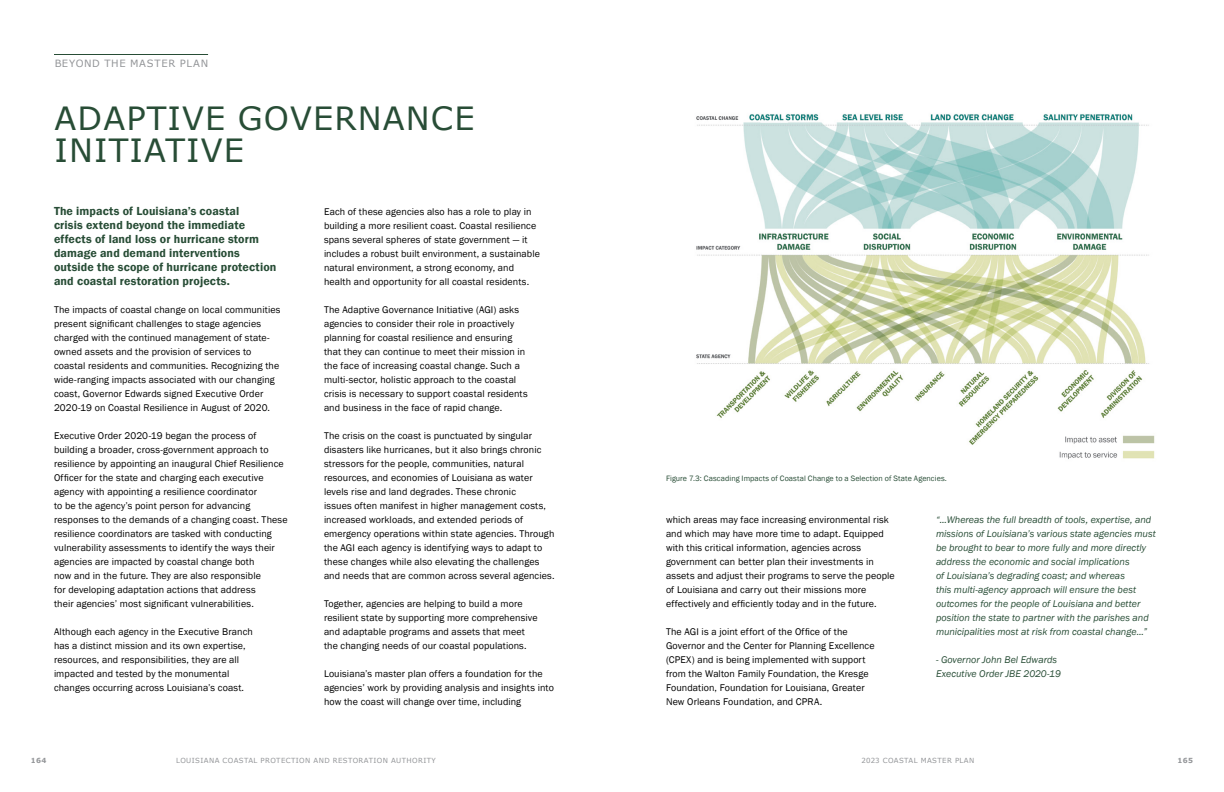
<style>
.page{position:relative;width:1224px;height:792px;background:#fff}
.page>*{position:absolute;margin:0;border:0;box-sizing:border-box;transform-origin:0 0}
.t1{font:32px/32px "Verdana";letter-spacing:.035em;color:#284d36}
.t2{font:600 12px/14px "Franklin Gothic";letter-spacing:.01em;color:#284d36}
.t3{font:10px/14px "Franklin Gothic";letter-spacing:.01em;color:#000}
.t4{font:italic 10px/14px "Franklin Gothic";color:#284d36}
.t5{font:10px "Verdana";letter-spacing:.07em;color:#939598}
.t6{font:8px "Franklin Gothic";letter-spacing:.01em;color:#284d36}
.t7{font:7px "Verdana";letter-spacing:.06em;color:#939598}
.t8{font:700 7px "Verdana";letter-spacing:.05em;color:#939598}
</style>
<div class="page">
<img style="left:696px;top:114px;width:453px;height:331px">
<img style="left:1053px;top:431px;width:102px;height:28px">
<hr style="left:54px;top:54px;width:154px;height:1px;background:#284d36">
<p class="t5" style="left:54px;top:56px;width:155px">BEYOND THE MASTER PLAN</p>
<h1 class="t1" style="left:55px;top:103px;width:422px">ADAPTIVE GOVERNANCE<br>INITIATIVE</h1>
<p class="t2" style="left:54px;top:204px;width:224px">The impacts of Louisiana’s coastal<br>crisis extend beyond the immediate effects of land loss or hurricane storm damage and demand interventions outside the scope of hurricane protection and coastal restoration projects.</p>
<p class="t3" style="left:54px;top:303px;width:228px">The impacts of coastal change on local communities present significant challenges to stage agencies charged with the continued management of state&shy;owned assets and the provision of services to coastal residents and communities. Recognizing the wide-ranging impacts associated with our changing coast, Governor Edwards signed Executive Order 2020-19 on Coastal Resilience in August of 2020.</p>
<p class="t3" style="left:54px;top:429px;width:235px">Executive Order 2020-19 began the process of building a broader, cross-government approach to resilience by appointing an inaugural Chief Resilience Officer for the state and charging each executive agency with appointing a resilience coordinator<br>to be the agency’s point person for advancing responses to the demands of a changing coast. These resilience coordinators are tasked with conducting vulnerability assessments to identify the ways their agencies are impacted by coastal change both<br>now and in the future. They are also responsible<br>for developing adaptation actions that address<br>their agencies’ most significant vulnerabilities.</p>
<p class="t3" style="left:54px;top:625px;width:200px">Although each agency in the Executive Branch has a distinct mission and its own expertise, resources, and responsibilities, they are all impacted and tested by the monumental changes occurring across Louisiana’s coast.</p>
<p class="t3" style="left:324px;top:205px;width:217px">Each of these agencies also has a role to play in building a more resilient coast. Coastal resilience spans several spheres of state government — it includes a robust built environment, a sustainable natural environment, a strong economy, and health and opportunity for all coastal residents.</p>
<p class="t3" style="left:324px;top:303px;width:205px">The Adaptive Governance Initiative (AGI) asks agencies to consider their role in proactively planning for coastal resilience and ensuring that they can continue to meet their mission in the face of increasing coastal change. Such a multi-sector, holistic approach to the coastal crisis is necessary to support coastal residents and business in the face of rapid change.</p>
<p class="t3" style="left:324px;top:429px;width:232px">The crisis on the coast is punctuated by singular disasters like hurricanes, but it also brings chronic stressors for the people, communities, natural resources, and economies of Louisiana as water levels rise and land degrades. These chronic<br>issues often manifest in higher management costs, increased workloads, and extended periods of emergency operations within state agencies. Through the AGI each agency is identifying ways to adapt to these changes while also elevating the challenges and needs that are common across several agencies.</p>
<p class="t3" style="left:324px;top:597px;width:215px">Together, agencies are helping to build a more resilient state by supporting more comprehensive and adaptable programs and assets that meet the changing needs of our coastal populations.</p>
<p class="t3" style="left:324px;top:667px;width:231px">Louisiana’s master plan offers a foundation for the agencies’ work by providing analysis and insights into how the coast will change over time, including</p>
<p class="t6" style="left:666px;top:474px;width:282px">Figure 7.3: Cascading Impacts of Coastal Change to a Selection of State Agencies.</p>
<p class="t3" style="left:666px;top:513px;width:230px">which areas may face increasing environmental risk and which may have more time to adapt. Equipped with this critical information, agencies across government can better plan their investments in assets and adjust their programs to serve the people of Louisiana and carry out their missions more effectively and efficiently today and in the future.</p>
<p class="t3" style="left:666px;top:625px;width:210px">The AGI is a joint effort of the Office of the Governor and the Center for Planning Excellence (CPEX) and is being implemented with support from the Walton Family Foundation, the Kresge Foundation, Foundation for Louisiana, Greater New Orleans Foundation, and CPRA.</p>
<p class="t4" style="left:936px;top:513px;width:221px">“...Whereas the full breadth of tools, expertise, and missions of Louisiana’s various state agencies must be brought to bear to more fully and more directly address the economic and social implications<br>of Louisiana’s degrading coast; and whereas<br>this multi-agency approach will ensure the best outcomes for the people of Louisiana and better position the state to partner with the parishes and municipalities most at risk from coastal change...”</p>
<p class="t4" style="left:936px;top:653px;width:126px">- Governor John Bel Edwards<br>Executive Order JBE 2020-19</p>
<p class="t8" style="left:31px;top:756px;width:17px">164</p>
<p class="t7" style="left:176px;top:756px;width:261px">LOUISIANA COASTAL PROTECTION AND RESTORATION AUTHORITY</p>
<p class="t7" style="left:861px;top:756px;width:114px">2023 COASTAL MASTER PLAN</p>
<p class="t8" style="left:1177px;top:756px;width:17px">165</p>
</div>
